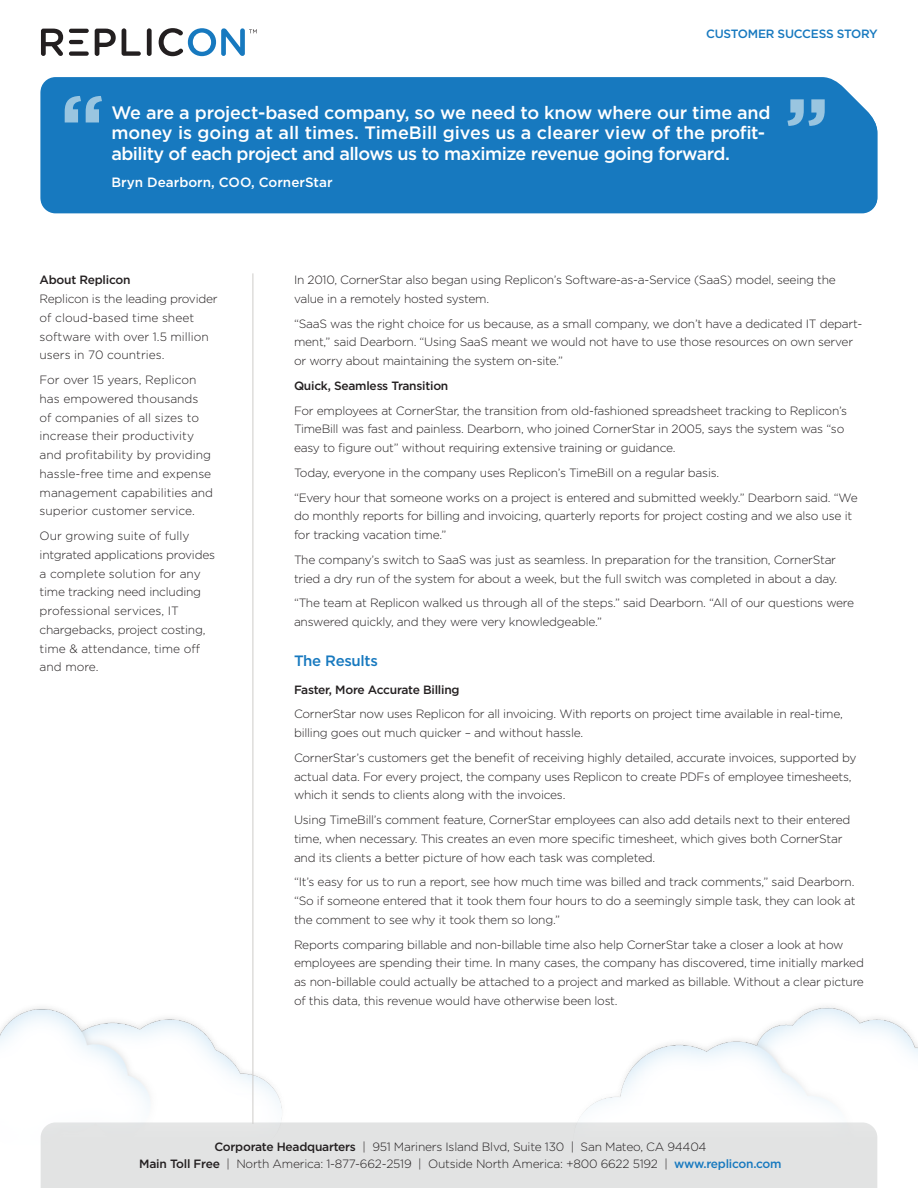
<style>
.page{position:relative;width:918px;height:1188px;background:#fff}
.page>*{position:absolute;margin:0;border:0;box-sizing:border-box;transform-origin:0 0}
.left_side_basic{font:700 82.5px "Gotham";color:#99c5e0}
.left_side_basic-2{font:500 18px/20.2px "Gotham";letter-spacing:-.015em;color:#fff}
.Heading{font:500 15px "Gotham";letter-spacing:-.02em;color:#1779bf}
.left_side_basic-3{font:500 13.5px "Gotham";color:#fff}
.body_text{font:300 12px/18.8px "Gotham";letter-spacing:-.02em;color:#231f20}
.body_text-2{font:300 12px/18.8px "Gotham";color:#231f20}
.body_text-3{font:500 12px "Gotham";letter-spacing:-.02em;color:#231f20}
.Heading-2{font:500 12px "Gotham";letter-spacing:-.02em;color:#1779bf}
.detail_header{font:500 12px "Gotham";letter-spacing:-.02em;color:#231f20}
.s1{font-weight:500}
.s2{font-weight:500;color:#1779bf}
</style>
<div class="page">
<svg style="left:41px;top:29px;width:22px;height:27px"></svg>
<svg style="left:95px;top:29px;width:21px;height:27px"></svg>
<svg style="left:122px;top:28px;width:19px;height:28px"></svg>
<div style="left:147px;top:28px;width:5px;height:28px;background:#231f20;border-radius:2px"></div>
<div style="left:69px;top:51px;width:20px;height:5px;background:#231f20;border-radius:2px"></div>
<hr style="left:69px;top:40px;width:14px;height:4px;background:#231f20;border-radius:2px">
<hr style="left:69px;top:29px;width:20px;height:4px;background:#231f20;border-radius:2px">
<svg style="left:159px;top:28px;width:98px;height:28px"></svg>
<img style="left:0;top:808px;width:918px;height:380px">
<div style="left:41px;top:77px;width:836px;height:136px;background:#1779bf"></div>
<hr style="left:253px;top:273px;width:1px;height:851px;background:#ceccca">
<p class="Heading-2" style="left:706px;top:27px;width:173px">CUSTOMER SUCCESS STORY</p>
<p class="left_side_basic" style="left:60px;top:77px;width:46px">“</p>
<p class="left_side_basic" style="left:785px;top:80px;width:46px">”</p>
<p class="left_side_basic-2" style="left:111px;top:102px;width:661px">We are a project-based company, so we need to know where our time and money is going at all times. TimeBill gives us a clearer view of the profit&shy;ability of each project and allows us to maximize revenue going forward.</p>
<p class="left_side_basic-3" style="left:111px;top:175px;width:223px">Bryn Dearborn, COO, CornerStar</p>
<p class="detail_header" style="left:40px;top:273px;width:92px">About Replicon</p>
<p class="body_text-2" style="left:40px;top:289px;width:180px">Replicon is the leading provider of cloud-based time sheet software with over 1.5 million users in 70 countries.</p>
<p class="body_text-2" style="left:40px;top:370px;width:175px">For over 15 years, Replicon has empowered thousands of companies of all sizes to increase their productivity and profitability by providing hassle-free time and expense management capabilities and superior customer service.</p>
<p class="body_text" style="left:40px;top:526px;width:177px">Our growing suite of fully intgrated applications provides a complete solution for any time tracking need including professional services, IT chargebacks, project costing, time &amp; attendance, time off and more.</p>
<p class="body_text" style="left:294px;top:270px;width:543px">In 2010, CornerStar also began using Replicon’s Software-as-a-Service (SaaS) model, seeing the value in a remotely hosted system.</p>
<p class="body_text" style="left:294px;top:314px;width:570px">“SaaS was the right choice for us because, as a small company, we don’t have a dedicated IT depart&shy;ment,” said Dearborn. “Using SaaS meant we would not have to use those resources on own server or worry about maintaining the system on-site.”</p>
<p class="body_text-3" style="left:294px;top:379px;width:156px">Quick, Seamless Transition</p>
<p class="body_text" style="left:294px;top:401px;width:555px">For employees at CornerStar, the transition from old-fashioned spreadsheet tracking to Replicon’s<br>TimeBill was fast and painless. Dearborn, who joined CornerStar in 2005, says the system was “so easy to figure out” without requiring extensive training or guidance.</p>
<p class="body_text" style="left:294px;top:463px;width:427px">Today, everyone in the company uses Replicon’s TimeBill on a regular basis.</p>
<p class="body_text" style="left:294px;top:488px;width:565px">“Every hour that someone works on a project is entered and submitted weekly.” Dearborn said. “We do monthly reports for billing and invoicing, quarterly reports for project costing and we also use it for tracking vacation time.”</p>
<p class="body_text" style="left:294px;top:550px;width:545px">The company’s switch to SaaS was just as seamless. In preparation for the transition, CornerStar tried a dry run of the system for about a week, but the full switch was completed in about a day.</p>
<p class="body_text" style="left:294px;top:594px;width:562px">“The team at Replicon walked us through all of the steps.” said Dearborn. “All of our questions were answered quickly, and they were very knowledgeable.”</p>
<p class="Heading" style="left:294px;top:652px;width:85px">The Results</p>
<p class="body_text-3" style="left:294px;top:683px;width:167px">Faster, More Accurate Billing</p>
<p class="body_text" style="left:294px;top:705px;width:550px">CornerStar now uses Replicon for all invoicing. With reports on project time available in real-time, billing goes out much quicker – and without hassle.</p>
<p class="body_text" style="left:294px;top:748px;width:564px">CornerStar’s customers get the benefit of receiving highly detailed, accurate invoices, supported by actual data. For every project, the company uses Replicon to create PDFs of employee timesheets, which it sends to clients along with the invoices.</p>
<p class="body_text" style="left:294px;top:810px;width:558px">Using TimeBill’s comment feature, CornerStar employees can also add details next to their entered time, when necessary. This creates an even more specific timesheet, which gives both CornerStar and its clients a better picture of how each task was completed.</p>
<p class="body_text" style="left:294px;top:873px;width:563px;text-align:justify">“It’s easy for us to run a report, see how much time was billed and track comments,” said Dearborn. “So if someone entered that it took them four hours to do a seemingly simple task, they can look at the comment to see why it took them so long.”</p>
<p class="body_text" style="left:294px;top:935px;width:571px">Reports comparing billable and non-billable time also help CornerStar take a closer a look at how employees are spending their time. In many cases, the company has discovered, time initially marked as non-billable could actually be attached to a project and marked as billable. Without a clear picture of this data, this revenue would have otherwise been lost.</p>
<p class="body_text" style="left:214px;top:1137px;width:494px"><span class="s1">Corporate Headquarters</span> | 951 Mariners Island Blvd, Suite 130 | San Mateo, CA 94404</p>
<p class="body_text" style="left:139px;top:1154px;width:644px"><span class="s1">Main Toll Free</span> | North America: 1-877-662-2519 | Outside North America: +800 6622 5192 | <span class="s2">www.replicon.com</span></p>
</div>
